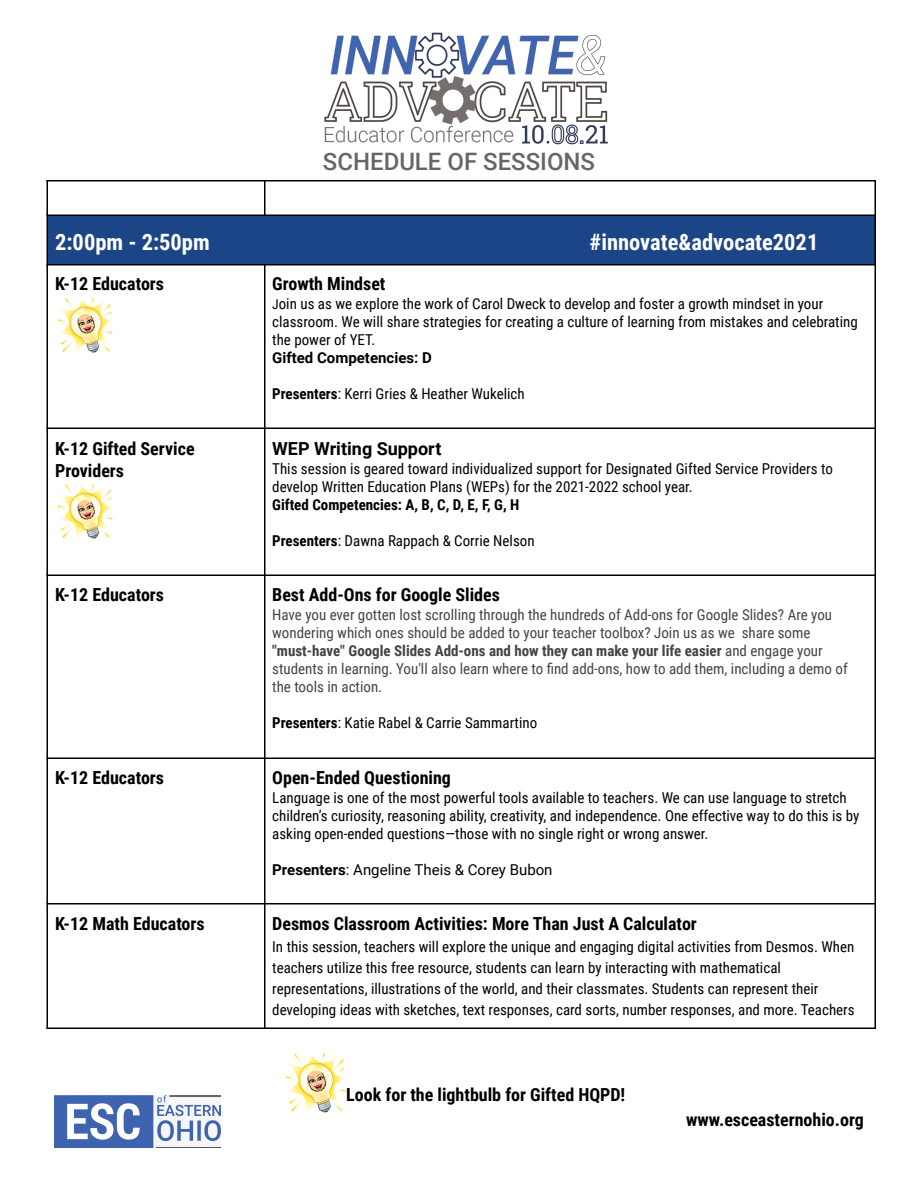
<style>
.page{position:relative;width:918px;height:1188px;background:#fff}
.page>*{position:absolute;margin:0;border:0;box-sizing:border-box;transform-origin:0 0}
.t1{font:500 24px "Roboto";color:#666}
.t2{font:700 22.5px "Roboto Condensed";color:#fff}
.t3{font:700 18px/21.6px "Roboto Condensed";color:#000}
.t4{font:700 18px "Roboto";color:#000}
.t5{font:15px/18px "Roboto Condensed";color:#000}
.t6{font:15px/18px "Roboto Condensed";color:#444}
.t7{font:15px "Roboto";color:#000}
.t8{font:700 15px "Roboto Condensed";color:#000}
.t9{font:700 15px "Roboto";color:#000}
.s1{font-size:13.5px}
.s2{font-weight:700}
</style>
<div class="page">
<div style="left:47px;top:215px;width:828px;height:50px;background:#1c4587"></div>
<hr style="left:46px;top:180px;width:2px;height:849px;background:#000">
<hr style="left:264px;top:180px;width:1px;height:36px;background:#000">
<hr style="left:264px;top:264px;width:1px;height:765px;background:#000">
<hr style="left:874px;top:180px;width:2px;height:849px;background:#000">
<hr style="left:47px;top:180px;width:829px;height:2px;background:#000">
<hr style="left:47px;top:215px;width:829px;height:1px;background:#000">
<hr style="left:47px;top:264px;width:829px;height:2px;background:#000">
<hr style="left:47px;top:428px;width:829px;height:1px;background:#000">
<hr style="left:47px;top:575px;width:829px;height:1px;background:#000">
<hr style="left:47px;top:758px;width:829px;height:1px;background:#000">
<hr style="left:47px;top:903px;width:829px;height:2px;background:#000">
<hr style="left:47px;top:1028px;width:829px;height:1px;background:#000">
<img style="left:57px;top:297px;width:56px;height:56px">
<img style="left:57px;top:483px;width:56px;height:56px">
<img style="left:324px;top:32px;width:284px;height:113px">
<img style="left:286px;top:1053px;width:60px;height:60px">
<img style="left:54px;top:1096px;width:166px;height:51px">
<h1 class="t1" style="left:323px;top:148px;width:274px">SCHEDULE OF SESSIONS</h1>
<h2 class="t2" style="left:55px;top:229px;width:156px">2:00pm - 2:50pm</h2>
<h2 class="t2" style="left:590px;top:229px;width:230px">#innovate&amp;advocate2021</h2>
<p class="t3" style="left:55px;top:274px;width:110px">K-12 Educators</p>
<p class="t3" style="left:272px;top:274px;width:115px">Growth Mindset</p>
<p class="t5" style="left:272px;top:295px;width:587px"><span class="s1">J</span>oin us as we explore the work of Carol Dweck to develop and foster a growth mindset in your classroom. We will share strategies for creating a culture of learning from mistakes and celebrating the power of YET.</p>
<p class="t9" style="left:272px;top:349px;width:161px">Gifted Competencies: D</p>
<p class="t5" style="left:272px;top:385px;width:254px"><span class="s2">Presenters</span>: Kerri Gries &amp; Heather Wukelich</p>
<p class="t3" style="left:55px;top:438px;width:141px">K-12 Gifted Service<br>Providers</p>
<p class="t4" style="left:272px;top:438px;width:171px">WEP Writing Support</p>
<p class="t5" style="left:272px;top:460px;width:562px">This session is geared toward individualized support for Designated Gifted Service Providers to develop Written Education Plans (WEPs) for the 2021-2022 school year.</p>
<p class="t8" style="left:272px;top:496px;width:249px">Gifted Competencies: A, B, C, D, E, F, G, H</p>
<p class="t5" style="left:272px;top:532px;width:264px"><span class="s2">Presenters</span>: Dawna Rappach &amp; Corrie Nelson</p>
<p class="t3" style="left:55px;top:585px;width:110px">K-12 Educators</p>
<p class="t3" style="left:272px;top:585px;width:229px">Best Add-Ons for Google Slides</p>
<p class="t6" style="left:272px;top:606px;width:577px">Have you ever gotten lost scrolling through the hundreds of Add-ons for Google Slides? Are you wondering which ones should be added to your teacher toolbox? Join us as we share some <span class="s2">"must-have" Google Slides Add-ons and how they can make your life easier</span> and engage your students in learning. You'll also learn where to find add-ons, how to add them, including a demo of the tools in action.</p>
<p class="t5" style="left:272px;top:714px;width:267px"><span class="s2">Presenters</span>: Katie Rabel &amp; Carrie Sammartino</p>
<p class="t3" style="left:55px;top:767px;width:110px">K-12 Educators</p>
<p class="t3" style="left:272px;top:767px;width:180px">Open-Ended Questioning</p>
<p class="t5" style="left:272px;top:789px;width:589px">Language is one of the most powerful tools available to teachers. We can use language to stretch children’s curiosity, reasoning ability, creativity, and independence. One effective way to do this is by asking open-ended questions—those with no single right or wrong answer.</p>
<p class="t7" style="left:272px;top:861px;width:282px"><span class="s2">Presenters</span>: Angeline Theis &amp; Corey Bubon</p>
<p class="t3" style="left:55px;top:914px;width:151px">K-12 Math Educators</p>
<p class="t3" style="left:272px;top:914px;width:426px">Desmos Classroom Activities: More Than Just A Calculator</p>
<p class="t5" style="left:272px;top:937px;width:584px;line-height:20.7px">In this session, teachers will explore the unique and engaging digital activities from Desmos. When teachers utilize this free resource, students can learn by interacting with mathematical representations, illustrations of the world, and their classmates. Students can represent their developing ideas with sketches, text responses, card sorts, number responses, and more. Teachers</p>
<p class="t3" style="left:346px;top:1084px;width:281px">Look for the lightbulb for Gifted HQPD!</p>
<p class="t3" style="left:686px;top:1109px;width:179px">www.esceasternohio.org</p>
</div>
